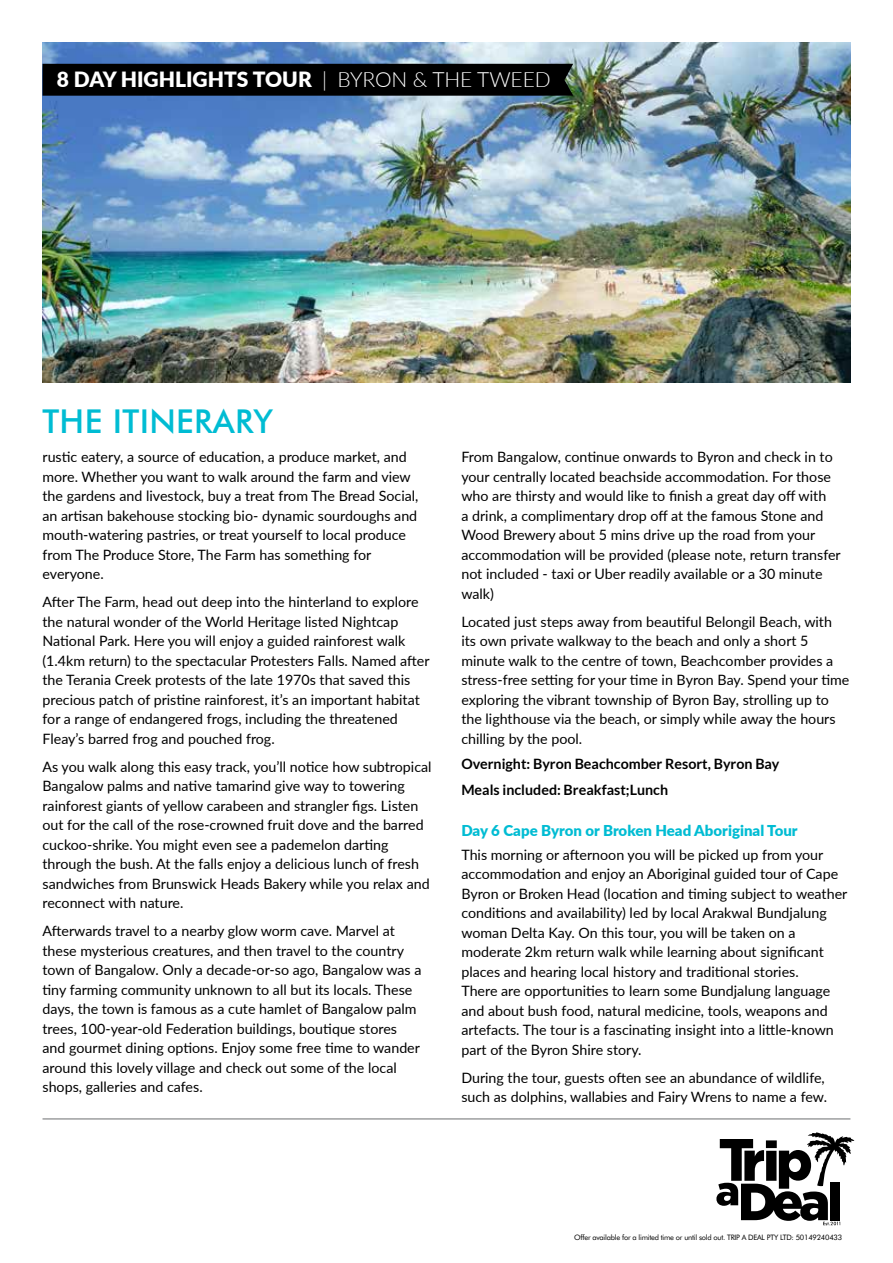
<style>
.page{position:relative;width:893px;height:1263px;background:#fff}
.page>*{position:absolute;margin:0;border:0;box-sizing:border-box;transform-origin:0 0}
.t1{font:500 33px "Futura BT";letter-spacing:.01em;color:#00bcd3}
.t2{font:900 21px "Lato";color:#fff}
.t3{font:900 15px "Lato";color:#00bcd3}
.t4{font:14.25px/19.5px "Lato";color:#000}
.t5{font:700 14.25px/25.8px "Lato";color:#000}
.t6{font:7.5px "Futura BT";letter-spacing:-.03em;color:#000}
.s1{font-weight:300}
</style>
<div class="page">
<svg style="left:716px;top:1132px;width:138px;height:93px"></svg>
<hr style="left:43px;top:1119px;width:807px;height:1px;background:#6d6e71">
<img style="left:43px;top:43px;width:807px;height:340px">
<div style="left:43px;top:64px;width:530px;height:32px;background:#000"></div>
<h2 class="t2" style="left:57px;top:63px;width:495px">8 DAY HIGHLIGHTS TOUR <span class="s1">| BYRON &amp; THE TWEED</span></h2>
<h1 class="t1" style="left:43px;top:402px;width:232px">THE ITINERARY</h1>
<p class="t4" style="left:43px;top:447px;width:377px">rustic eatery, a source of education, a produce market, and more. Whether you want to walk around the farm and view the gardens and livestock, buy a treat from The Bread Social, an artisan bakehouse stocking bio- dynamic sourdoughs and mouth-watering pastries, or treat yourself to local produce from The Produce Store, The Farm has something for everyone.</p>
<p class="t4" style="left:43px;top:592px;width:389px">After The Farm, head out deep into the hinterland to explore the natural wonder of the World Heritage listed Nightcap National Park. Here you will enjoy a guided rainforest walk (1.4km return) to the spectacular Protesters Falls. Named after the Terania Creek protests of the late 1970s that saved this precious patch of pristine rainforest, it’s an important habitat for a range of endangered frogs, including the threatened Fleay’s barred frog and pouched frog.</p>
<p class="t4" style="left:43px;top:756px;width:391px">As you walk along this easy track, you’ll notice how subtropical Bangalow palms and native tamarind give way to towering rainforest giants of yellow carabeen and strangler figs. Listen out for the call of the rose-crowned fruit dove and the barred cuckoo-shrike. You might even see a pademelon darting through the bush. At the falls enjoy a delicious lunch of fresh sandwiches from Brunswick Heads Bakery while you relax and reconnect with nature.</p>
<p class="t4" style="left:43px;top:921px;width:380px">Afterwards travel to a nearby glow worm cave. Marvel at these mysterious creatures, and then travel to the country town of Bangalow. Only a decade-or-so ago, Bangalow was a tiny farming community unknown to all but its locals. These days, the town is famous as a cute hamlet of Bangalow palm trees, 100-year-old Federation buildings, boutique stores and gourmet dining options. Enjoy some free time to wander around this lovely village and check out some of the local shops, galleries and cafes.</p>
<p class="t4" style="left:461px;top:446px;width:381px">From Bangalow, continue onwards to Byron and check in to your centrally located beachside accommodation. For those who are thirsty and would like to finish a great day off with<br>a drink, a complimentary drop off at the famous Stone and Wood Brewery about 5 mins drive up the road from your accommodation will be provided (please note, return transfer not included - taxi or Uber readily available or a 30 minute walk)</p>
<p class="t4" style="left:461px;top:611px;width:390px">Located just steps away from beautiful Belongil Beach, with its own private walkway to the beach and only a short 5 minute walk to the centre of town, Beachcomber provides a stress-free setting for your time in Byron Bay. Spend your time exploring the vibrant township of Byron Bay, strolling up to the lighthouse via the beach, or simply while away the hours chilling by the pool.</p>
<p class="t5" style="left:461px;top:751px;width:320px">Overnight: Byron Beachcomber Resort, Byron Bay<br>Meals included: Breakfast;Lunch</p>
<p class="t3" style="left:461px;top:819px;width:338px">Day 6 Cape Byron or Broken Head Aboriginal Tour</p>
<p class="t4" style="left:461px;top:844px;width:387px">This morning or afternoon you will be picked up from your accommodation and enjoy an Aboriginal guided tour of Cape Byron or Broken Head (location and timing subject to weather conditions and availability) led by local Arakwal Bundjalung woman Delta Kay. On this tour, you will be taken on a moderate 2km return walk while learning about significant places and hearing local history and traditional stories.<br>There are opportunities to learn some Bundjalung language and about bush food, natural medicine, tools, weapons and artefacts. The tour is a fascinating insight into a little-known part of the Byron Shire story.</p>
<p class="t4" style="left:461px;top:1067px;width:367px">During the tour, guests often see an abundance of wildlife, such as dolphins, wallabies and Fairy Wrens to name a few.</p>
<p class="t6" style="left:574px;top:1232px;width:269px">Offer available for a limited time or until sold out. TRIP A DEAL PTY LTD: 50149240433</p>
</div>
